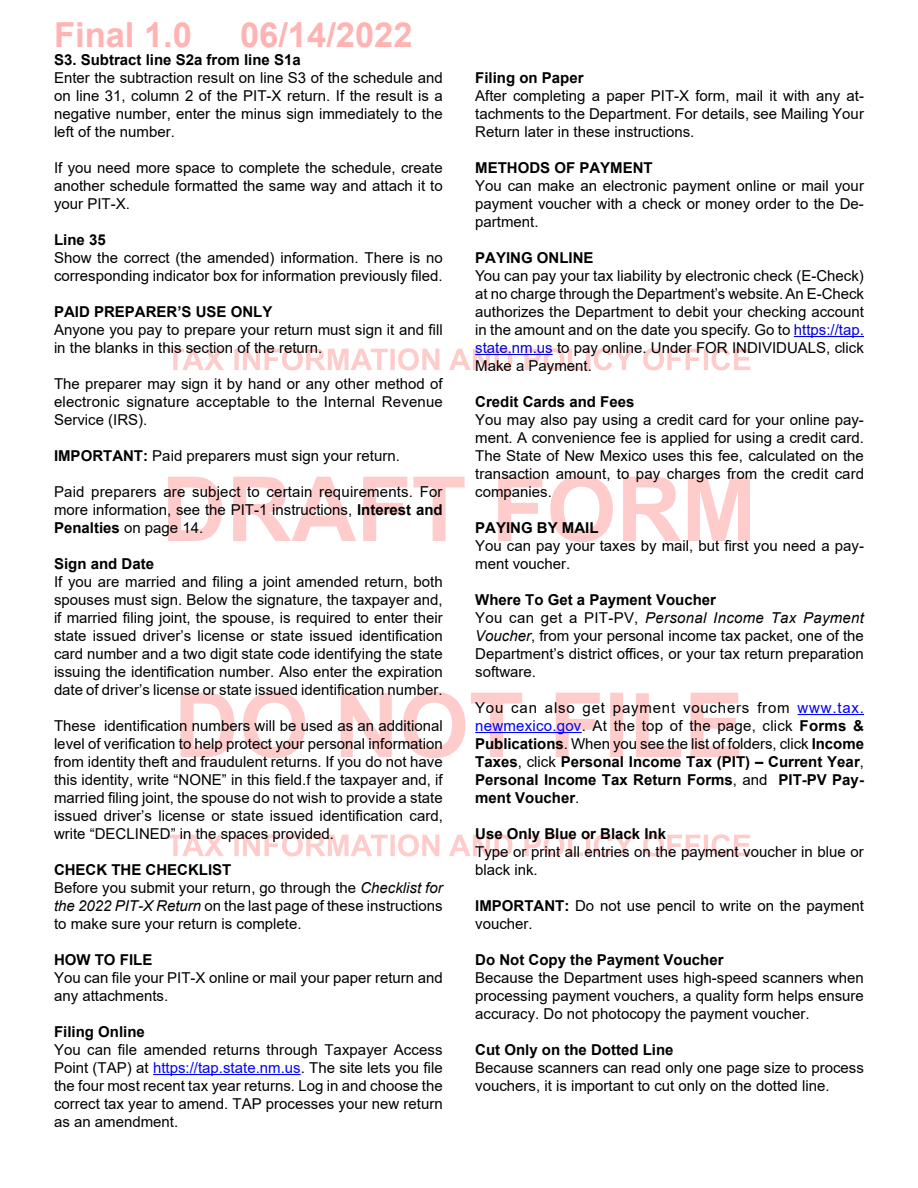
<style>
.page{position:relative;width:918px;height:1188px;background:#fff}
.page>*{position:absolute;margin:0;border:0;box-sizing:border-box;transform-origin:0 0}
.t1{font:700 34.5px "Arial";color:#ffb3b3}
.t2{font:15px/18px "Arial";color:#000;text-align:justify}
.t3{font:700 15px/18px "Arial";color:#000;text-align:justify}
.s1{font-weight:700}
.s2{font-style:italic}
.s3{color:#00f}
.s4{color:#0000e1}
.s5{font-weight:400}
.s6{font-weight:400;color:#00f}
</style>
<div class="page">
<svg style="left:167px;top:834px;width:583px;height:22px"></svg>
<svg style="left:181px;top:692px;width:559px;height:66px"></svg>
<svg style="left:168px;top:476px;width:582px;height:66px"></svg>
<svg style="left:167px;top:348px;width:583px;height:22px"></svg>
<hr style="left:153px;top:1074px;width:148px;height:1px;background:#00f">
<hr style="left:794px;top:336px;width:70px;height:1px;background:#0000e1">
<hr style="left:475px;top:354px;width:78px;height:1px;background:#0000e1">
<hr style="left:798px;top:714px;width:66px;height:1px;background:#00f">
<hr style="left:475px;top:732px;width:107px;height:1px;background:#00f">
<h1 class="t1" style="left:54px;top:11px;width:140px">Final 1.0</h1>
<h1 class="t1" style="left:240px;top:11px;width:174px">06/14/2022</h1>
<p class="t3" style="left:54px;top:51px;width:248px">S3. Subtract line S2a from line S1a</p>
<p class="t2" style="left:54px;top:69px;width:390px">Enter the subtraction result on line S3 of the schedule and on line 31, column 2 of the PIT-X return. If the result is a negative number, enter the minus sign immediately to the left of the number.</p>
<p class="t2" style="left:54px;top:159px;width:390px">If you need more space to complete the schedule, create another schedule formatted the same way and attach it to your PIT-X.</p>
<p class="t3" style="left:54px;top:231px;width:53px">Line 35</p>
<p class="t2" style="left:54px;top:249px;width:390px">Show the correct (the amended) information. There is no corresponding indicator box for information previously filed.</p>
<p class="t3" style="left:54px;top:303px;width:220px">PAID PREPARER’S USE ONLY</p>
<p class="t2" style="left:54px;top:321px;width:390px">Anyone you pay to prepare your return must sign it and fill in the blanks in this section of the return.</p>
<p class="t2" style="left:54px;top:375px;width:390px">The preparer may sign it by hand or any other method of electronic signature acceptable to the Internal Revenue Service (IRS).</p>
<p class="t2" style="left:54px;top:447px;width:347px"><span class="s1">IMPORTANT:</span> Paid preparers must sign your return.</p>
<p class="t2" style="left:54px;top:483px;width:390px">Paid preparers are subject to certain requirements. For more information, see the PIT-1 instructions, <span class="s1">Interest and Penalties</span> on page 14.</p>
<p class="t3" style="left:54px;top:555px;width:102px">Sign and Date</p>
<p class="t2" style="left:54px;top:573px;width:390px">If you are married and filing a joint amended return, both spouses must sign. Below the signature, the taxpayer and, if married filing joint, the spouse, is required to enter their state issued driver’s license or state issued identification card number and a two digit state code identifying the state issuing the identification number. Also enter the expiration date of driver’s license or state issued identification number.</p>
<p class="t2" style="left:54px;top:717px;width:390px">These identification numbers will be used as an additional level of verification to help protect your personal information from identity theft and fraudulent returns. If you do not have this identity, write “NONE” in this field.f the taxpayer and, if married filing joint, the spouse do not wish to provide a state issued driver’s license or state issued identification card, write “DECLINED” in the spaces provided.</p>
<p class="t2" style="left:54px;top:861px;width:390px;text-align:left"><span class="s1">CHECK THE CHECKLIST<br></span>Before you submit your return, go through the <span class="s2">Checklist for the 2022 PIT‑X Return</span> on the last page of these instructions to make sure your return is complete.</p>
<p class="t3" style="left:54px;top:951px;width:100px">HOW TO FILE</p>
<p class="t2" style="left:54px;top:969px;width:390px">You can file your PIT-X online or mail your paper return and any attachments.</p>
<p class="t3" style="left:54px;top:1023px;width:92px">Filing Online</p>
<p class="t2" style="left:54px;top:1041px;width:390px">You can file amended returns through Taxpayer Access Point (TAP) at <span class="s3">https://tap.state.nm.us</span>. The site lets you file the four most recent tax year returns. Log in and choose the correct tax year to amend. TAP processes your new return as an amendment.</p>
<p class="t3" style="left:475px;top:69px;width:110px">Filing on Paper</p>
<p class="t2" style="left:475px;top:87px;width:390px">After completing a paper PIT-X form, mail it with any at&shy;tachments to the Department. For details, see Mailing Your Return later in these instructions.</p>
<p class="t3" style="left:475px;top:159px;width:179px">METHODS OF PAYMENT</p>
<p class="t2" style="left:475px;top:177px;width:390px">You can make an electronic payment online or mail your payment voucher with a check or money order to the De&shy;partment.</p>
<p class="t3" style="left:475px;top:249px;width:120px">PAYING ONLINE</p>
<p class="t2" style="left:475px;top:267px;width:390px">You can pay your tax liability by electronic check (E-Check) at no charge through the Department’s website. An E-Check authorizes the Department to debit your checking account in the amount and on the date you specify. Go to <span class="s4">https://tap. state.nm.us</span> to pay online. Under FOR INDIVIDUALS, click Make a Payment.</p>
<p class="t3" style="left:475px;top:393px;width:161px">Credit Cards and Fees</p>
<p class="t2" style="left:475px;top:411px;width:390px">You may also pay using a credit card for your online pay&shy;ment. A convenience fee is applied for using a credit card.<br>The State of New Mexico uses this fee, calculated on the transaction amount, to pay charges from the credit card companies.</p>
<p class="t3" style="left:475px;top:519px;width:125px">PAYING BY MAIL</p>
<p class="t2" style="left:475px;top:537px;width:390px">You can pay your taxes by mail, but first you need a pay&shy;ment voucher.</p>
<p class="t2" style="left:475px;top:591px;width:390px;text-align:left"><span class="s1">Where To Get a Payment Voucher<br></span>You can get a PIT-PV, <span class="s2">Personal Income Tax Payment Voucher</span>, from your personal income tax packet, one of the Department’s district offices, or your tax return preparation software.</p>
<p class="t3" style="left:475px;top:699px;width:390px"><span class="s5">You can also get payment vouchers from</span> <span class="s6">www.tax. newmexico.gov</span><span class="s5">. At the top of the page, click</span> Forms &amp; Publications<span class="s5">. When you see the list of folders, click</span> Income Taxes<span class="s5">, click</span> Personal Income Tax (PIT) – Current Year<span class="s5">, </span>Personal Income Tax Return Forms<span class="s5">, and</span> PIT-PV Pay&shy;ment Voucher<span class="s5">.</span></p>
<p class="t3" style="left:475px;top:825px;width:192px">Use Only Blue or Black Ink</p>
<p class="t2" style="left:475px;top:843px;width:390px">Type or print all entries on the payment voucher in blue or black ink.</p>
<p class="t2" style="left:475px;top:897px;width:390px"><span class="s1">IMPORTANT:</span> Do not use pencil to write on the payment voucher.</p>
<p class="t3" style="left:475px;top:951px;width:250px">Do Not Copy the Payment Voucher</p>
<p class="t2" style="left:475px;top:969px;width:390px">Because the Department uses high-speed scanners when processing payment vouchers, a quality form helps ensure accuracy. Do not photocopy the payment voucher.</p>
<p class="t3" style="left:475px;top:1041px;width:200px">Cut Only on the Dotted Line</p>
<p class="t2" style="left:475px;top:1059px;width:390px">Because scanners can read only one page size to process vouchers, it is important to cut only on the dotted line.</p>
</div>
